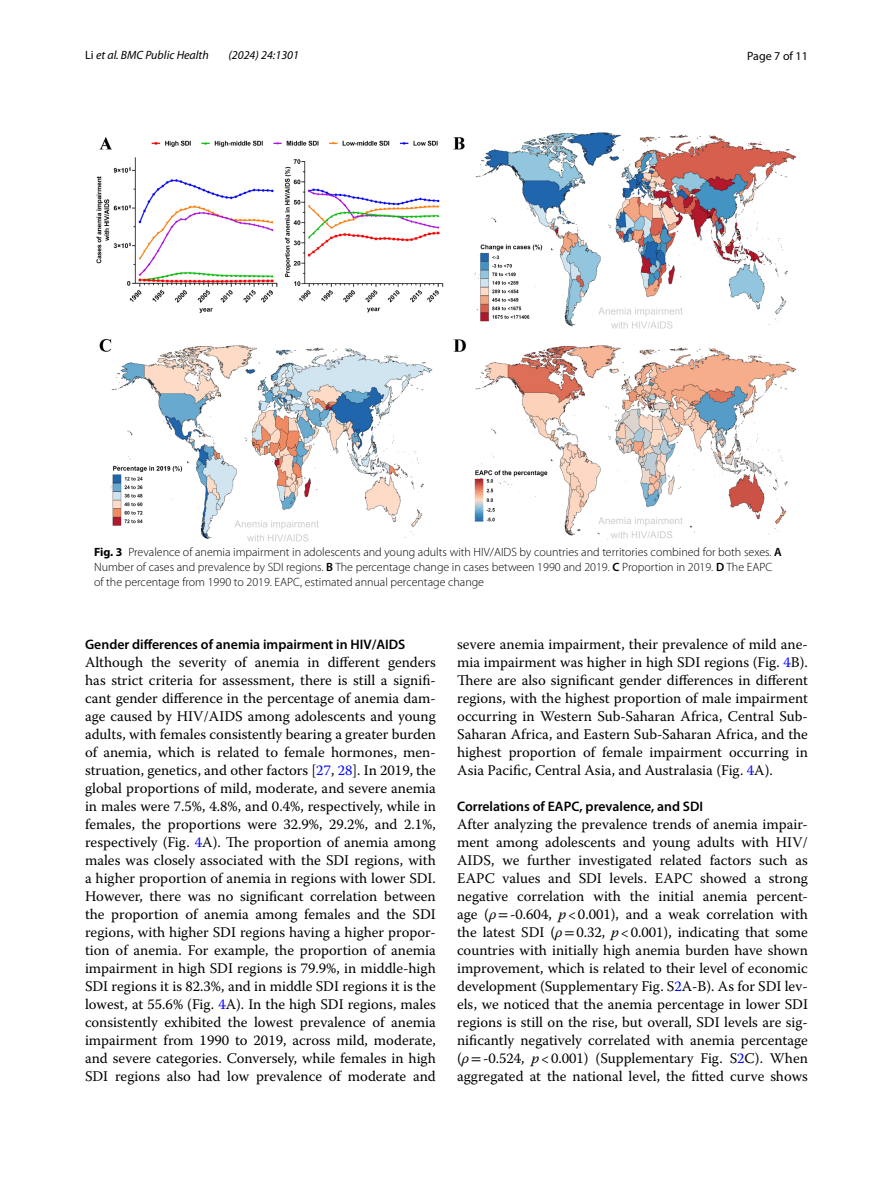
<style>
.page{position:relative;width:893px;height:1187px;background:#fff}
.page>*{position:absolute;margin:0;border:0;box-sizing:border-box;transform-origin:0 0}
.t1{font:14.7px/18px "Warnock Pro";color:#000;text-align:justify}
.t2{font:600 13.8px "Myriad Pro";color:#000}
.t3{font:300 12px/15px "Myriad Pro";color:#000}
.t4{font:italic 12px "Myriad Pro";color:#000}
.t5{font:12px "Myriad Pro";color:#000}
.s1{font-style:normal}
.s2{font-weight:700}
.s3{font-weight:600}
.s4{color:#00f}
.s5{font-family:"Warnock Pro It 2"}
.s6{font-family:"STIX"}
</style>
<div class="page">
<img style="left:96px;top:133px;width:701px;height:408px">
<p class="t4" style="left:85px;top:48px;width:125px"><span class="s1">Li</span> et al. BMC Public Health</p>
<p class="t4" style="left:228px;top:48px;width:72px">(2024) 24:1301</p>
<p class="t5" style="left:747px;top:48px;width:62px">Page 7 of 11</p>
<p class="t3" style="left:94px;top:545px;width:689px"><span class="s2">Fig. 3</span> Prevalence of anemia impairment in adolescents and young adults with HIV/AIDS by countries and territories combined for both sexes. <span class="s3">A<br></span>Number of cases and prevalence by SDI regions. <span class="s3">B</span> The percentage change in cases between 1990 and 2019. <span class="s3">C</span> Proportion in 2019. <span class="s3">D</span> The EAPC of the percentage from 1990 to 2019. EAPC, estimated annual percentage change</p>
<p class="t2" style="left:85px;top:635px;width:322px">Gender differences of anemia impairment in HIV/AIDS</p>
<p class="t1" style="left:85px;top:652px;width:352px">Although the severity of anemia in different genders has strict criteria for assessment, there is still a signifi&shy;cant gender difference in the percentage of anemia dam&shy;age caused by HIV/AIDS among adolescents and young adults, with females consistently bearing a greater burden of anemia, which is related to female hormones, men&shy;struation, genetics, and other factors [<span class="s4">27</span>, <span class="s4">28</span>]. In 2019, the global proportions of mild, moderate, and severe anemia in males were 7.5%, 4.8%, and 0.4%, respectively, while in females, the proportions were 32.9%, 29.2%, and 2.1%, respectively (Fig. <span class="s4">4</span>A). The proportion of anemia among males was closely associated with the SDI regions, with a higher proportion of anemia in regions with lower SDI.<br>However, there was no significant correlation between the proportion of anemia among females and the SDI regions, with higher SDI regions having a higher propor&shy;tion of anemia. For example, the proportion of anemia impairment in high SDI regions is 79.9%, in middle-high SDI regions it is 82.3%, and in middle SDI regions it is the lowest, at 55.6% (Fig. <span class="s4">4</span>A). In the high SDI regions, males consistently exhibited the lowest prevalence of anemia impairment from 1990 to 2019, across mild, moderate, and severe categories. Conversely, while females in high SDI regions also had low prevalence of moderate and</p>
<p class="t1" style="left:457px;top:635px;width:352px">severe anemia impairment, their prevalence of mild ane&shy;mia impairment was higher in high SDI regions (Fig. <span class="s4">4</span>B).<br>There are also significant gender differences in different regions, with the highest proportion of male impairment occurring in Western Sub-Saharan Africa, Central Sub-Saharan Africa, and Eastern Sub-Saharan Africa, and the highest proportion of female impairment occurring in Asia Pacific, Central Asia, and Australasia (Fig. <span class="s4">4</span>A).</p>
<p class="t2" style="left:457px;top:797px;width:248px">Correlations of EAPC, prevalence, and SDI</p>
<p class="t1" style="left:457px;top:815px;width:352px">After analyzing the prevalence trends of anemia impair&shy;ment among adolescents and young adults with HIV/ AIDS, we further investigated related factors such as EAPC values and SDI levels. EAPC showed a strong negative correlation with the initial anemia percent&shy;age (<span class="s5">ρ</span><span class="s6">=</span>-0.604, <span class="s5">p</span>&lt;0.001), and a weak correlation with the latest SDI (<span class="s5">ρ</span><span class="s6">=</span>0.32, <span class="s5">p</span>&lt;0.001), indicating that some countries with initially high anemia burden have shown improvement, which is related to their level of economic development (Supplementary Fig. S<span class="s4">2</span>A-B). As for SDI lev&shy;els, we noticed that the anemia percentage in lower SDI regions is still on the rise, but overall, SDI levels are sig&shy;nificantly negatively correlated with anemia percentage (<span class="s5">ρ</span><span class="s6">=</span>-0.524, <span class="s5">p</span>&lt;0.001) (Supplementary Fig. S<span class="s4">2</span>C). When aggregated at the national level, the fitted curve shows</p>
</div>
